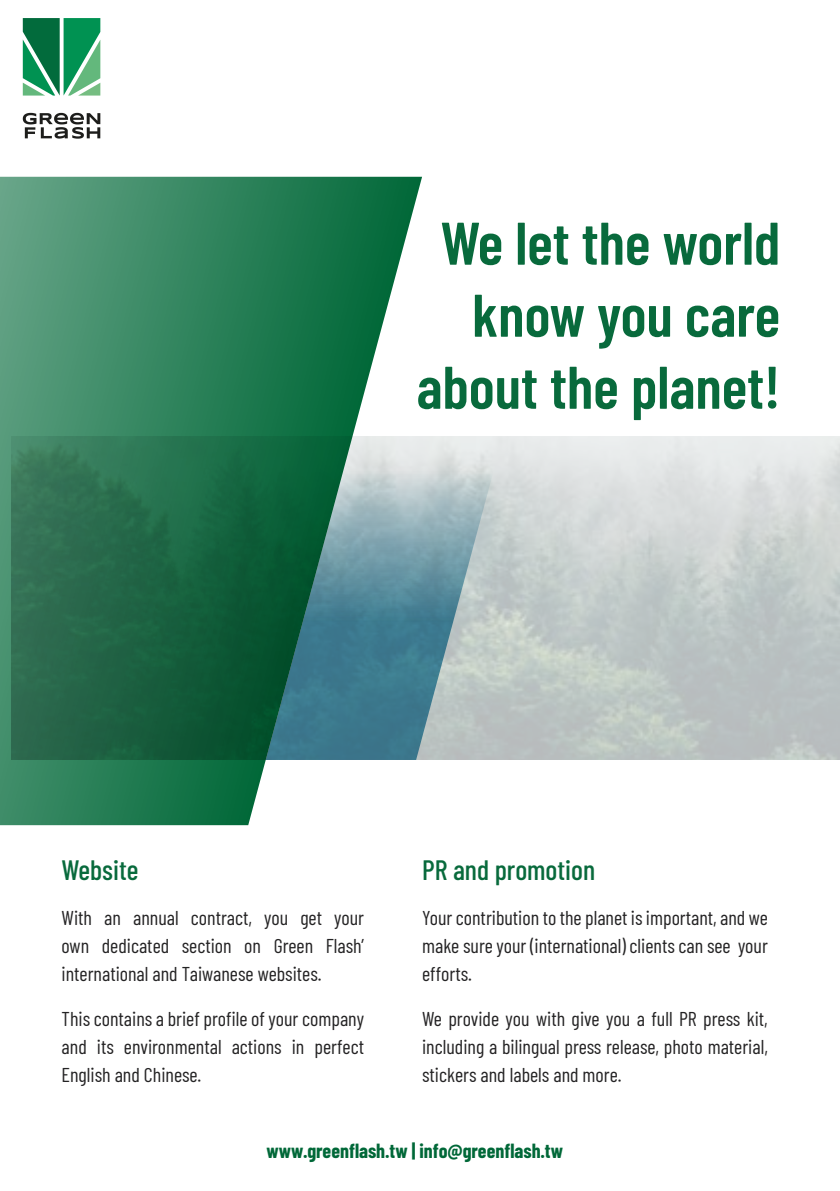
<style>
.page{position:relative;width:840px;height:1191px;background:#fff}
.page>*{position:absolute;margin:0;border:0;box-sizing:border-box;transform-origin:0 0}
.t1{font:600 60px/72px "Barlow Condensed";color:#086a3c;text-align:right}
.t2{font:500 28px "Barlow Condensed";color:#086a3c}
.t3{font:20px/28px "Barlow Condensed";color:#242324;text-align:justify}
.t4{font:700 20px "Barlow Condensed";color:#006838}
</style>
<div class="page">
<svg style="left:23px;top:113px;width:77px;height:26px"></svg>
<svg style="left:23px;top:18px;width:77px;height:78px;background:#3ea072"></svg>
<svg style="left:0;top:177px;width:422px;height:648px;background:#39815f"></svg>
<svg style="left:265px;top:331px;width:265px;height:429px"></svg>
<h1 class="t1" style="left:416px;top:203px;width:365px">We let the world know you care about the planet!</h1>
<h2 class="t2" style="left:62px;top:850px;width:78px">Website</h2>
<p class="t3" style="left:62px;top:902px;width:304px">With an annual contract, you get your own dedicated section on Green Flash’ international and Taiwanese websites.</p>
<p class="t3" style="left:62px;top:1003px;width:304px">This contains a brief profile of your company and its environmental actions in perfect English and Chinese.</p>
<h2 class="t2" style="left:422px;top:850px;width:174px">PR and promotion</h2>
<p class="t3" style="left:422px;top:902px;width:347px">Your contribution to the planet is important, and we make sure your (international) clients can see your efforts.</p>
<p class="t3" style="left:422px;top:1003px;width:347px">We provide you with give you a full PR press kit, including a bilingual press release, photo material, stickers and labels and more.</p>
<p class="t4" style="left:266px;top:1137px;width:298px">www.greenflash.tw | info@greenflash.tw</p>
</div>
